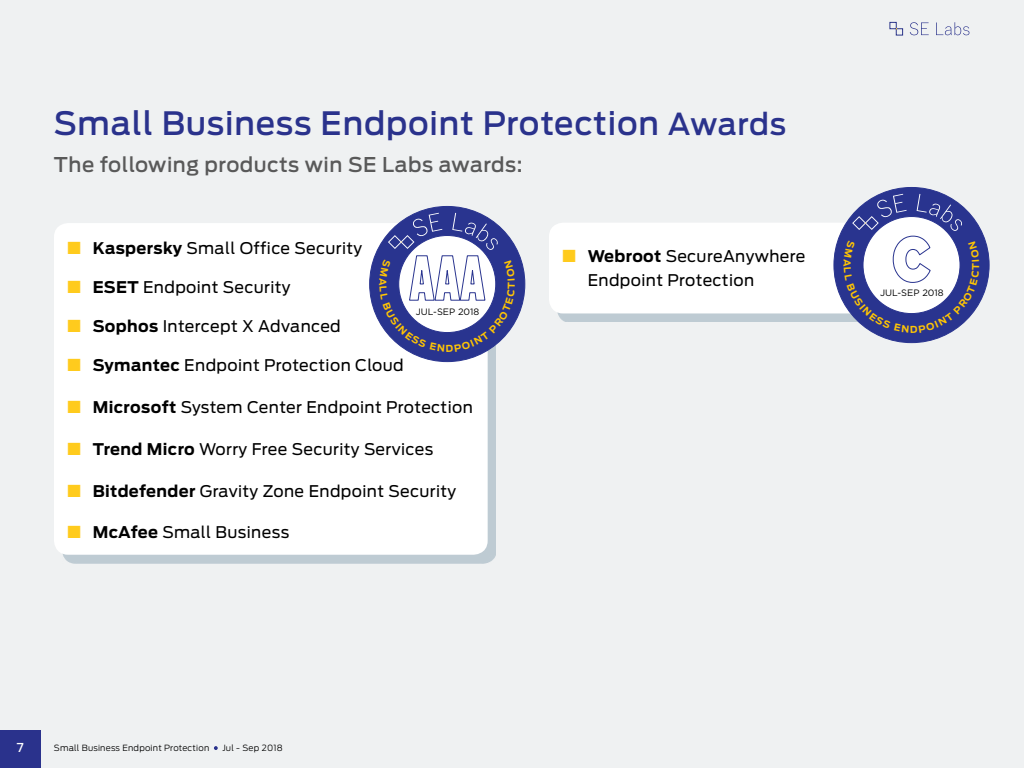
<style>
.page{position:relative;width:1024px;height:768px;background:#eff1f2}
.page>*{position:absolute;margin:0;border:0;box-sizing:border-box;transform-origin:0 0}
.t1{font:500 32px "Antenna";letter-spacing:.025em;color:#2a328c}
.t2{font:500 20.2px "Antenna";letter-spacing:.025em;color:#595959}
.t3{font:17.7px "Zapf Dingbats ITC";color:#ffcb1d}
.t4{font:16px/24px "Antenna";letter-spacing:.025em;color:#000}
.t5{font:500 12.2px "Antenna";color:#fff}
.t6{font:9.2px "Gotham";color:#000}
.t7{font:300 8.5px "Antenna";letter-spacing:.025em;color:#000}
.s1{font-size:30px}
.s2{font-weight:700}
.s3{color:#ffcb1d}
</style>
<div class="page">
<div style="left:0;top:730px;width:41px;height:38px;background:#2a328c"></div>
<div style="left:62px;top:232px;width:434px;height:332px;background:#becbd3"></div>
<div style="left:54px;top:223px;width:434px;height:332px;background:#fff;border-radius:14px"></div>
<div style="left:557px;top:231px;width:352px;height:91px;background:#becbd3"></div>
<div style="left:549px;top:223px;width:351px;height:90px;background:#fff;border-radius:14px"></div>
<svg style="left:214px;top:746px;width:4px;height:4px"></svg>
<svg style="left:910px;top:22px;width:19px;height:13px"></svg>
<svg style="left:936px;top:22px;width:33px;height:13px"></svg>
<div style="left:890px;top:22px;width:7px;height:7px;border:1px solid #2c368a"></div>
<div style="left:896px;top:28px;width:7px;height:7px;border:1px solid #2c368a"></div>
<svg style="left:369px;top:206px;width:157px;height:157px"></svg>
<svg style="left:833px;top:187px;width:157px;height:157px"></svg>
<h1 class="t1" style="left:54px;top:104px;width:734px">Small Business Endpoint Protection <span class="s1">Awards</span></h1>
<p class="t2" style="left:54px;top:152px;width:470px">The following products win SE Labs awards:</p>
<p class="t3" style="left:68px;top:239px;width:15px">■</p>
<p class="t4" style="left:93px;top:236px;width:271px"><span class="s2">Kaspersky</span> Small Office Security</p>
<p class="t4" style="left:68px;top:275px;width:224px"><span class="s3">■</span> <span class="s2">ESET</span> Endpoint Security</p>
<p class="t4" style="left:68px;top:314px;width:275px"><span class="s3">■</span> <span class="s2">Sophos</span> Intercept X Advanced</p>
<p class="t4" style="left:68px;top:353px;width:338px"><span class="s3">■</span> <span class="s2">Symantec</span> Endpoint Protection Cloud</p>
<p class="t4" style="left:68px;top:395px;width:407px"><span class="s3">■</span> <span class="s2">Microsoft</span> System Center Endpoint Protection</p>
<p class="t4" style="left:68px;top:437px;width:367px"><span class="s3">■</span> <span class="s2">Trend Micro</span> Worry Free Security Services</p>
<p class="t4" style="left:68px;top:479px;width:390px"><span class="s3">■</span> <span class="s2">Bitdefender</span> Gravity Zone Endpoint Security</p>
<p class="t4" style="left:68px;top:520px;width:223px"><span class="s3">■</span> <span class="s2">McAfee</span> Small Business</p>
<p class="t6" style="left:416px;top:306px;width:65px">JUL-SEP 2018</p>
<p class="t4" style="left:588px;top:245px;width:219px;text-indent:-25px"><span class="s3">■</span> <span class="s2">Webroot</span> SecureAnywhere<br>Endpoint Protection</p>
<p class="t6" style="left:880px;top:287px;width:65px">JUL-SEP 2018</p>
<p class="t5" style="left:17px;top:740px;width:8px">7</p>
<p class="t7" style="left:54px;top:743px;width:157px">Small Business Endpoint Protection</p>
<p class="t7" style="left:222px;top:743px;width:62px">Jul - Sep 2018</p>
</div>
